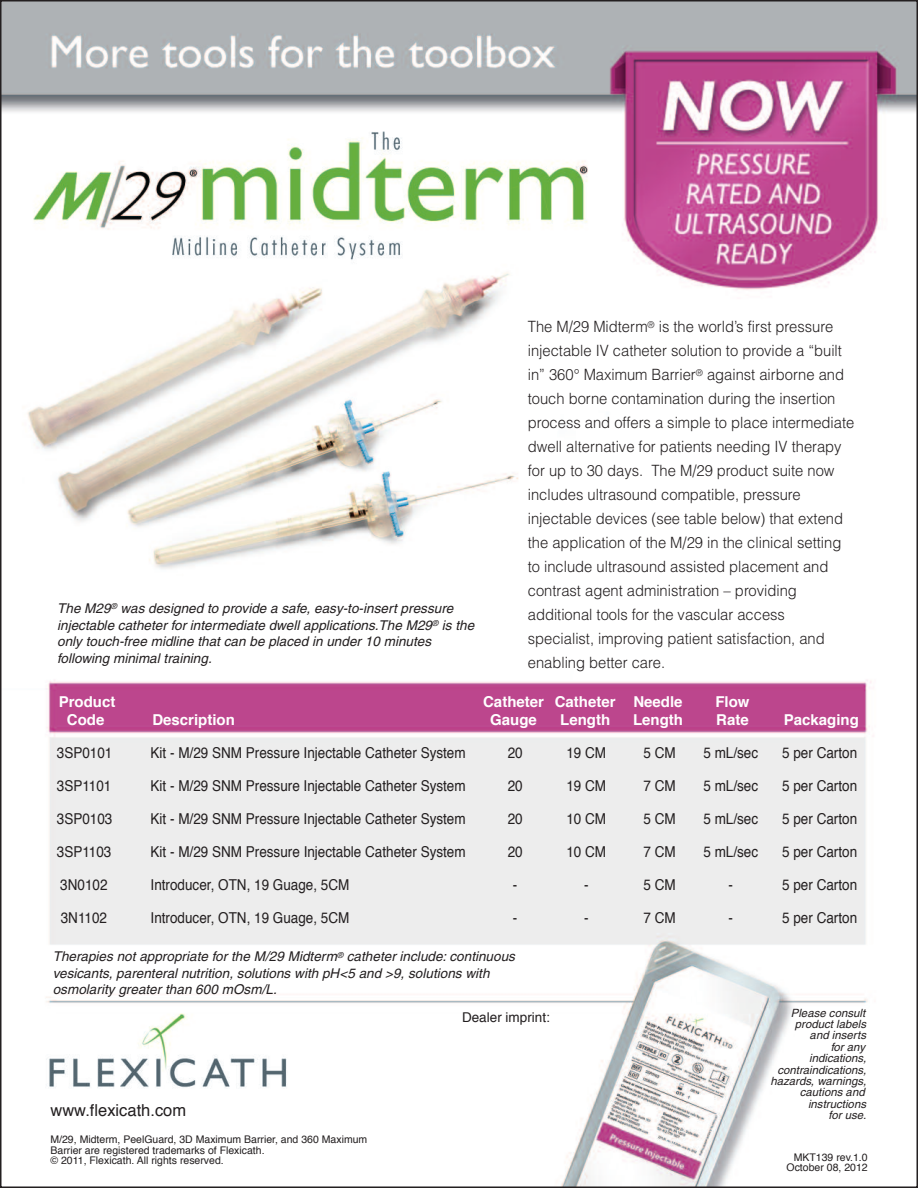
<style>
.page{position:relative;width:918px;height:1188px;background:#fff}
.page>*{position:absolute;margin:0;border:0;box-sizing:border-box;transform-origin:0 0}
.t1{font:16.5px "Helvetica";color:#231f20}
.t2{font:300 15.6px/24px "Helvetica";color:#231f20;scale:.95 1}
.t3{font:15px "Helvetica";color:#231f20;scale:.9 1}
.t4{font:700 15px "Helvetica";color:#fff}
.t5{font:italic 13.5px/16.5px "Helvetica";letter-spacing:.005em;color:#231f20}
.t6{font:13.5px "Helvetica";color:#231f20}
.t7{font:italic 11.4px/11.4px "Helvetica";letter-spacing:.005em;color:#231f20;text-align:right}
.t8{font:10.5px/10.5px "Helvetica";color:#231f20}
</style>
<div class="page">
<img style="left:3px;top:3px;width:912px;height:1182px">
<p class="t5" style="left:57px;top:602px;width:419px">The M29<sup>®</sup> was designed to provide a safe, easy-to-insert pressure injectable catheter for intermediate dwell applications.The M29<sup>®</sup> is the only touch-free midline that can be placed in under 10 minutes following minimal training.</p>
<p class="t2" style="left:528px;top:315px;width:345px">The M/29 Midterm<sup>®</sup> is the world’s first pressure injectable IV catheter solution to provide a “built in” 360° Maximum Barrier<sup>®</sup> against airborne and touch borne contamination during the insertion process and offers a simple to place intermediate dwell alternative for patients needing IV therapy for up to 30 days. The M/29 product suite now includes ultrasound compatible, pressure injectable devices (see table below) that extend the application of the M/29 in the clinical setting to include ultrasound assisted placement and contrast agent administration – providing additional tools for the vascular access specialist, improving patient satisfaction, and enabling better care.</p>
<p class="t4" style="left:59px;top:695px;width:58px">Product</p>
<p class="t4" style="left:483px;top:695px;width:201px">Catheter Catheter Needle</p>
<p class="t4" style="left:715px;top:695px;width:36px">Flow</p>
<p class="t4" style="left:67px;top:713px;width:39px">Code</p>
<p class="t4" style="left:152px;top:713px;width:84px">Description</p>
<p class="t4" style="left:490px;top:713px;width:48px">Gauge</p>
<p class="t4" style="left:560px;top:713px;width:51px">Length</p>
<p class="t4" style="left:633px;top:713px;width:51px">Length</p>
<p class="t4" style="left:716px;top:713px;width:34px">Rate</p>
<p class="t4" style="left:784px;top:713px;width:77px">Packaging</p>
<p class="t3" style="left:57px;top:746px;width:63px">3SP0101</p>
<p class="t3" style="left:151px;top:746px;width:352px">Kit - M/29 SNM Pressure Injectable Catheter System</p>
<p class="t3" style="left:508px;top:746px;width:18px">20</p>
<p class="t3" style="left:566px;top:746px;width:46px">19 CM</p>
<p class="t3" style="left:644px;top:746px;width:37px">5 CM</p>
<p class="t3" style="left:703px;top:746px;width:62px">5 mL/sec</p>
<p class="t3" style="left:782px;top:746px;width:85px">5 per Carton</p>
<p class="t3" style="left:57px;top:779px;width:62px">3SP1101</p>
<p class="t3" style="left:151px;top:779px;width:352px">Kit - M/29 SNM Pressure Injectable Catheter System</p>
<p class="t3" style="left:508px;top:779px;width:18px">20</p>
<p class="t3" style="left:566px;top:779px;width:46px">19 CM</p>
<p class="t3" style="left:644px;top:779px;width:37px">7 CM</p>
<p class="t3" style="left:703px;top:779px;width:62px">5 mL/sec</p>
<p class="t3" style="left:782px;top:779px;width:85px">5 per Carton</p>
<p class="t3" style="left:57px;top:812px;width:63px">3SP0103</p>
<p class="t3" style="left:151px;top:812px;width:352px">Kit - M/29 SNM Pressure Injectable Catheter System</p>
<p class="t3" style="left:508px;top:812px;width:18px">20</p>
<p class="t3" style="left:566px;top:812px;width:46px">10 CM</p>
<p class="t3" style="left:644px;top:812px;width:37px">5 CM</p>
<p class="t3" style="left:703px;top:812px;width:62px">5 mL/sec</p>
<p class="t3" style="left:782px;top:812px;width:85px">5 per Carton</p>
<p class="t3" style="left:57px;top:845px;width:62px">3SP1103</p>
<p class="t3" style="left:151px;top:845px;width:352px">Kit - M/29 SNM Pressure Injectable Catheter System</p>
<p class="t3" style="left:508px;top:845px;width:18px">20</p>
<p class="t3" style="left:566px;top:845px;width:46px">10 CM</p>
<p class="t3" style="left:644px;top:845px;width:37px">7 CM</p>
<p class="t3" style="left:703px;top:845px;width:62px">5 mL/sec</p>
<p class="t3" style="left:782px;top:845px;width:85px">5 per Carton</p>
<p class="t3" style="left:60px;top:878px;width:54px">3N0102</p>
<p class="t3" style="left:151px;top:878px;width:222px">Introducer, OTN, 19 Guage, 5CM</p>
<p class="t3" style="left:513px;top:878px;width:6px">-</p>
<p class="t3" style="left:584px;top:878px;width:6px">-</p>
<p class="t3" style="left:644px;top:878px;width:37px">5 CM</p>
<p class="t3" style="left:729px;top:878px;width:6px">-</p>
<p class="t3" style="left:782px;top:878px;width:85px">5 per Carton</p>
<p class="t3" style="left:61px;top:911px;width:53px">3N1102</p>
<p class="t3" style="left:151px;top:911px;width:222px">Introducer, OTN, 19 Guage, 5CM</p>
<p class="t3" style="left:513px;top:911px;width:6px">-</p>
<p class="t3" style="left:584px;top:911px;width:6px">-</p>
<p class="t3" style="left:644px;top:911px;width:37px">7 CM</p>
<p class="t3" style="left:729px;top:911px;width:6px">-</p>
<p class="t3" style="left:782px;top:911px;width:85px">5 per Carton</p>
<p class="t5" style="left:53px;top:950px;width:464px">Therapies not appropriate for the M/29 Midterm<sup>®</sup> catheter include: continuous vesicants, parenteral nutrition, solutions with pH&lt;5 and &gt;9, solutions with osmolarity greater than 600 mOsm/L.</p>
<p class="t1" style="left:50px;top:1104px;width:137px">www.flexicath.com</p>
<p class="t8" style="left:50px;top:1135px;width:318px">M/29, Midterm, PeelGuard, 3D Maximum Barrier, and 360 Maximum<br>Barrier are registered trademarks of Flexicath.<br>© 2011, Flexicath. All rights reserved.</p>
<p class="t6" style="left:462px;top:1011px;width:89px">Dealer imprint:</p>
<p class="t7" style="left:770px;top:1008px;width:97px">Please consult product labels<br>and inserts<br>for any<br>indications, contraindications, hazards, warnings, cautions and instructions<br>for use.</p>
<p class="t8" style="left:787px;top:1153px;width:83px;text-align:right">MKT139 rev.1.0<br>October 08, 2012</p>
</div>
